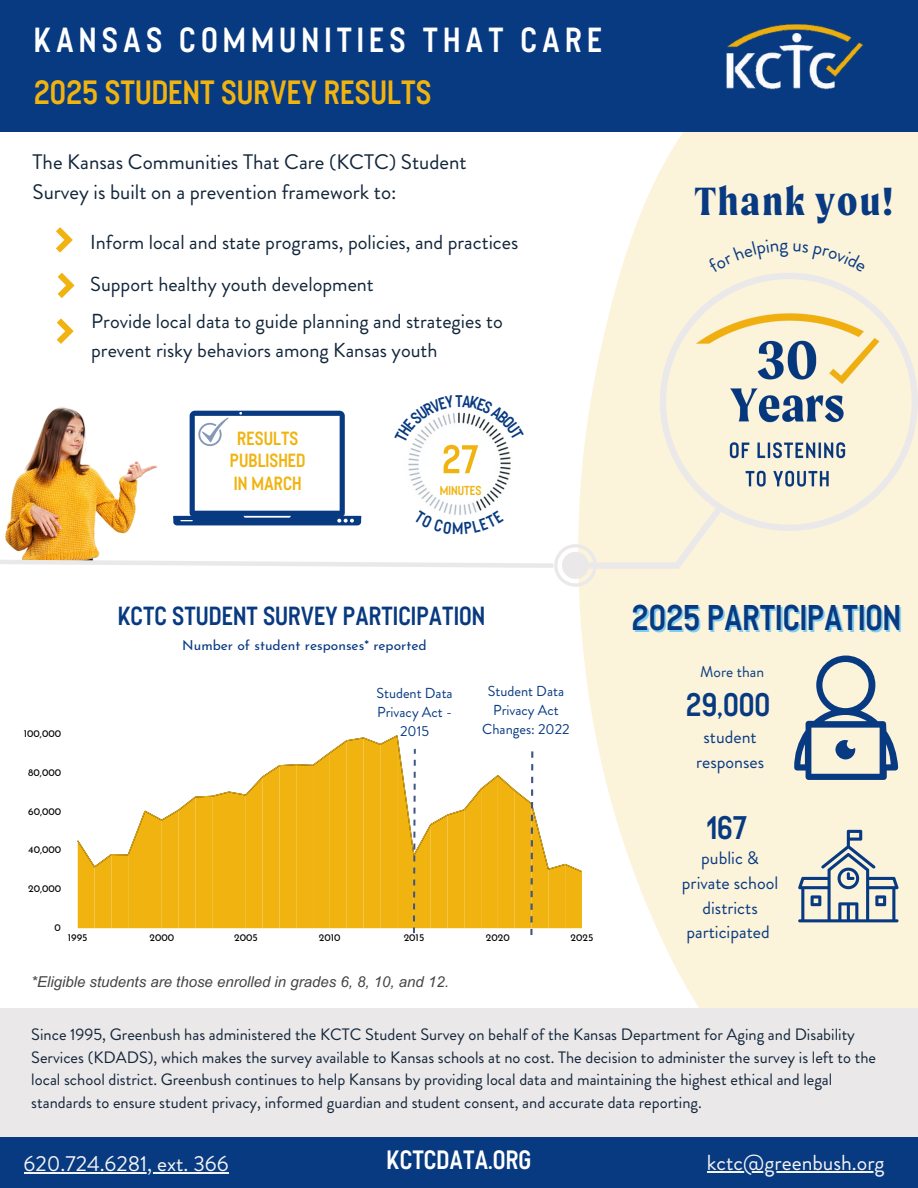
<style>
.page{position:relative;width:918px;height:1188px;background:#fff}
.page>*{position:absolute;margin:0;border:0;box-sizing:border-box;transform-origin:0 0}
.t1{font:600 50.4px "Buffalo";color:#f0b310}
.t2{font:600 45px "Buffalo";color:#083a81}
.t3{font:600 43.8px "Buffalo";letter-spacing:.115em;color:#fff}
.t4{font:600 42.3px "Buffalo";color:#f0b310}
.t5{font:700 42px "Moret";letter-spacing:.055em;color:#083a81}
.t6{font:600 41.1px "Buffalo";color:#083a81}
.t7{font:600 33.3px "Buffalo";color:#fff}
.t8{font:600 33px "Buffalo";color:#083a81}
.t9{font:600 24px/22.5px "Buffalo";color:#f0b310;text-align:center}
.t10{font:21.75px "Brandon Grotesque";color:#f4f4f4}
.t11{font:21px/30.3px "Brandon Grotesque";color:#122539}
.t12{font:20.25px/29.2px "Brandon Grotesque";color:#122539}
.t13{font:18px/24.8px "Brandon Grotesque";color:#083a81;text-align:center}
.t14{font:16.5px/22.5px "Brandon Grotesque";color:#122539}
.t15{font:600 16.35px "Buffalo";color:#f0b310}
.t16{font:15.6px "Brandon Grotesque";color:#083a81}
.t17{font:italic 15px "Arial MT Pro";color:#444}
.t18{font:14.4px/19.2px "Brandon Grotesque";color:#083a81;text-align:center}
.t19{font:13.8px "Josefin Sans";color:#083a81}
.t20{font:10.2px "Josefin Sans";color:#000}
</style>
<div class="page">
<svg style="left:572px;top:132px;width:346px;height:876px;fill:#fcf3db"></svg>
<div style="left:0;top:1008px;width:918px;height:180px;background:#eae8e9"></div>
<div style="left:0;top:0;width:918px;height:132px;background:#083a81"></div>
<svg style="left:798px;top:830px;width:100px;height:92px;background:#c0c6c5"></svg>
<img style="left:726px;top:24px;width:137px;height:66px">
<div style="left:0;top:1137px;width:918px;height:51px;background:#083a81"></div>
<svg style="left:56px;top:227px;width:17px;height:25px"></svg>
<svg style="left:57px;top:319px;width:17px;height:24px"></svg>
<svg style="left:58px;top:273px;width:16px;height:25px"></svg>
<svg style="left:78px;top:735px;width:504px;height:200px"></svg>
<svg style="left:794px;top:656px;width:104px;height:124px;background:#b6bdc1"></svg>
<svg style="left:660px;top:273px;width:258px;height:258px;background:#f9f1dd"></svg>
<img style="left:695px;top:308px;width:185px;height:185px">
<hr style="left:707px;top:1171px;width:178px;height:1px;background:#f4f4f4">
<hr style="left:24px;top:1172px;width:205px;height:1px;background:#f4f4f4">
<svg style="left:0;top:395px;width:723px;height:191px"></svg>
<div style="left:707px;top:239px;width:81px;height:34px;background:#fcf3db"></div>
<div style="left:794px;top:243px;width:72px;height:30px;background:#fcf3db"></div>
<p class="t3" style="left:34px;top:11px;width:570px">Kansas Communities That Care</p>
<p class="t4" style="left:34px;top:64px;width:399px">2025StudentSurveyresults</p>
<h4 class="t11" style="left:33px;top:147px;width:436px">The Kansas Communities That Care (KCTC) Student<br>Survey is built on a prevention framework to:</h4>
<p class="t12" style="left:90px;top:228px;width:430px">Inform local and state programs, policies, and practices</p>
<p class="t12" style="left:90px;top:270px;width:285px">Support healthy youth development</p>
<p class="t12" style="left:91px;top:307px;width:413px">Provide local data to guide planning and strategies to prevent risky behaviors among Kansas youth</p>
<h1 class="t9" style="left:230px;top:425px;width:77px">RESULTS<br>PUBLISHED in March</h1>
<p class="t1" style="left:442px;top:426px;width:39px">27</p>
<p class="t15" style="left:440px;top:479px;width:43px">minutes</p>
<p class="t5" style="left:695px;top:184px;width:200px">Thank you!</p>
<p class="t8" style="left:118px;top:594px;width:369px">KCTCStudentSurveyparticipation</p>
<p class="t20" style="left:24px;top:729px;width:39px">100,000</p>
<p class="t20" style="left:28px;top:768px;width:34px">80,000</p>
<p class="t20" style="left:28px;top:807px;width:35px">60,000</p>
<p class="t20" style="left:28px;top:846px;width:35px">40,000</p>
<p class="t20" style="left:28px;top:885px;width:35px">20,000</p>
<p class="t20" style="left:55px;top:923px;width:8px">0</p>
<p class="t19" style="left:182px;top:640px;width:246px">Number of student responses* reported</p>
<p class="t18" style="left:376px;top:683px;width:78px">Student Data<br>Privacy Act -<br>2015</p>
<p class="t18" style="left:482px;top:681px;width:89px">Student Data<br>Privacy Act<br>Changes: 2022</p>
<p class="t20" style="left:68px;top:933px;width:21px">1995</p>
<p class="t20" style="left:149px;top:933px;width:26px">2000</p>
<p class="t20" style="left:234px;top:933px;width:25px">2005</p>
<p class="t20" style="left:319px;top:933px;width:23px">2010</p>
<p class="t20" style="left:404px;top:933px;width:22px">2015</p>
<p class="t20" style="left:486px;top:933px;width:25px">2020</p>
<p class="t20" style="left:571px;top:933px;width:24px">2025</p>
<p class="t17" style="left:31px;top:976px;width:419px">*Eligible students are those enrolled in grades 6, 8, 10, and 12.</p>
<p class="t2" style="left:632px;top:588px;width:271px">2025Participation</p>
<p class="t16" style="left:700px;top:661px;width:66px">More than</p>
<p class="t6" style="left:686px;top:678px;width:86px">29,000</p>
<p class="t13" style="left:696px;top:725px;width:69px">student responses</p>
<p class="t6" style="left:706px;top:800px;width:42px">167</p>
<h2 class="t13" style="left:682px;top:846px;width:98px">public &amp; private school districts participated</h2>
<h4 class="t14" style="left:31px;top:1024px;width:846px">Since 1995, Greenbush has administered the KCTC Student Survey on behalf of the Kansas Department for Aging and Disability Services (KDADS), which makes the survey available to Kansas schools at no cost. The decision to administer the survey is left to the local school district. Greenbush continues to help Kansans by providing local data and maintaining the highest ethical and legal standards to ensure student privacy, informed guardian and student consent, and accurate data reporting.</h4>
<p class="t10" style="left:24px;top:1148px;width:206px">620.724.6281, ext. 366</p>
<p class="t7" style="left:387px;top:1138px;width:146px">kctcdata.org</p>
<p class="t10" style="left:707px;top:1147px;width:179px">kctc@greenbush.org</p>
</div>
